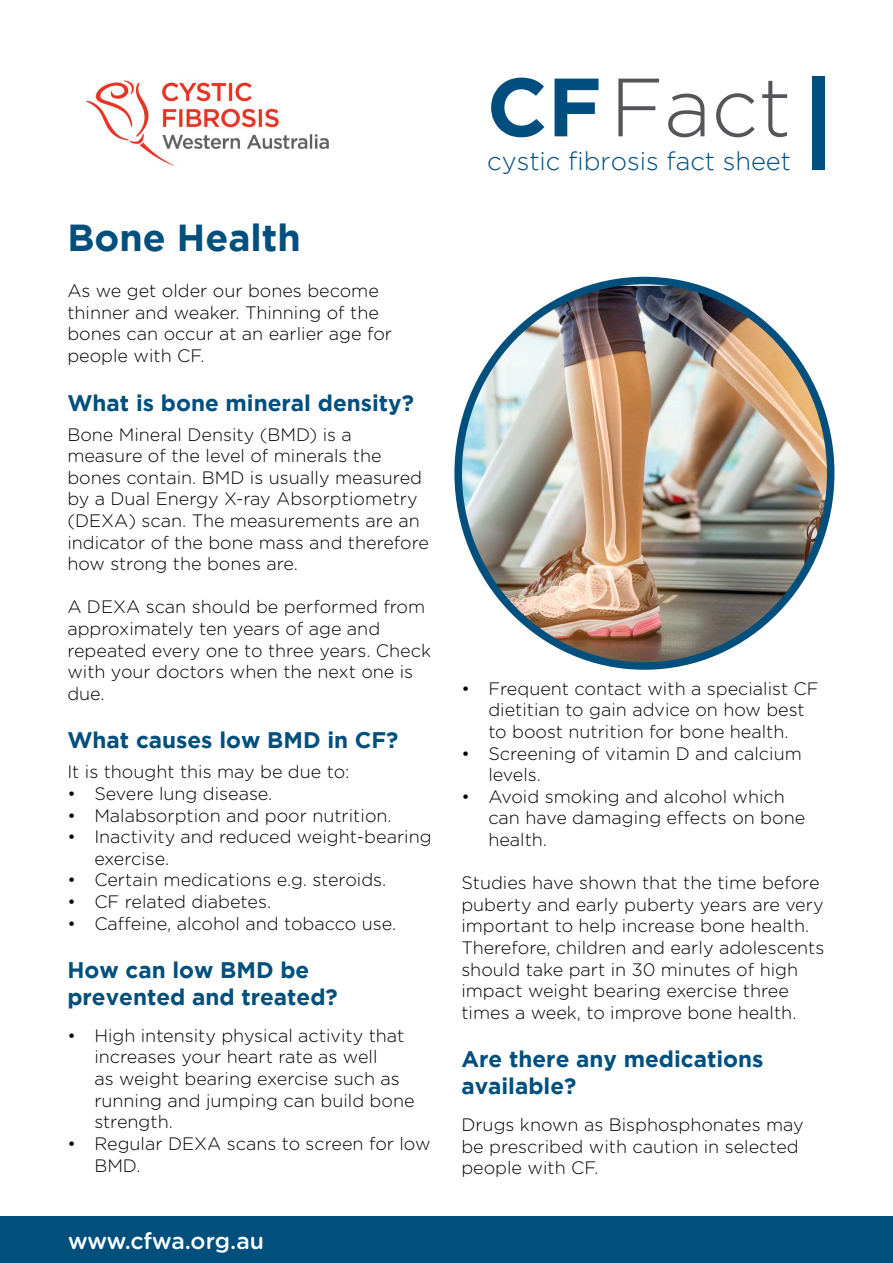
<style>
.page{position:relative;width:893px;height:1263px;background:#fff}
.page>*{position:absolute;margin:0;border:0;box-sizing:border-box;transform-origin:0 0}
.t1{font:300 82.5px "Gotham";color:#55565a}
.t2{font:700 37.5px "Gotham";color:#004f7d}
.t3{font:300 25.5px "Gotham";color:#004e7d}
.t4{font:500 22.95px "Gotham Rounded";letter-spacing:-.005em;color:#fff}
.t5{font:700 22.5px/27px "Gotham";color:#004f7d}
.t6{font:300 18px/21.6px "Gotham Rounded";color:#000}
.s1{font-weight:700;color:#004e7d}
</style>
<div class="page">
<div style="left:0;top:1216px;width:893px;height:47px;background:#004f7d"></div>
<div style="left:812px;top:76px;width:13px;height:94px;background:#004f7d"></div>
<img style="left:86px;top:79px;width:243px;height:87px">
<img style="left:459px;top:286px;width:372px;height:380px">
<h2 class="t2" style="left:67px;top:216px;width:235px">Bone Health</h2>
<p class="t6" style="left:67px;top:279px;width:326px">As we get older our bones become thinner and weaker. Thinning of the bones can occur at an earlier age for people with CF.</p>
<p class="t5" style="left:67px;top:389px;width:348px">What is bone mineral density?</p>
<p class="t6" style="left:67px;top:423px;width:363px">Bone Mineral Density (BMD) is a measure of the level of minerals the bones contain. BMD is usually measured by a Dual Energy X-ray Absorptiometry (DEXA) scan. The measurements are an indicator of the bone mass and therefore how strong the bones are.</p>
<p class="t6" style="left:67px;top:595px;width:365px">A DEXA scan should be performed from approximately ten years of age and repeated every one to three years. Check with your doctors when the next one is due.</p>
<p class="t5" style="left:67px;top:726px;width:333px">What causes low BMD in CF?</p>
<p class="t6" style="left:67px;top:760px;width:284px">It is thought this may be due to:</p>
<p class="t6" style="left:67px;top:782px;width:207px">• Severe lung disease.</p>
<p class="t6" style="left:67px;top:804px;width:326px">• Malabsorption and poor nutrition.</p>
<p class="t6" style="left:94px;top:825px;width:339px;text-indent:-27px">• Inactivity and reduced weight-bearing exercise.</p>
<p class="t6" style="left:67px;top:868px;width:320px">• Certain medications e.g. steroids.</p>
<p class="t6" style="left:67px;top:890px;width:205px">• CF related diabetes.</p>
<p class="t6" style="left:67px;top:912px;width:330px">• Caffeine, alcohol and tobacco use.</p>
<p class="t5" style="left:67px;top:956px;width:272px">How can low BMD be prevented and treated?</p>
<p class="t6" style="left:94px;top:1024px;width:322px;text-indent:-27px">• High intensity physical activity that increases your heart rate as well<br>as weight bearing exercise such as running and jumping can build bone strength.</p>
<p class="t6" style="left:94px;top:1132px;width:338px;text-indent:-27px">• Regular DEXA scans to screen for low<br>BMD.</p>
<p class="t4" style="left:68px;top:1224px;width:198px">www.cfwa.org.au</p>
<h1 class="t1" style="left:487px;top:62px;width:306px"><span class="s1">CF</span> Fact</h1>
<h3 class="t3" style="left:487px;top:147px;width:305px">cystic fibrosis fact sheet</h3>
<p class="t6" style="left:488px;top:677px;width:332px;text-indent:-27px">• Frequent contact with a specialist CF dietitian to gain advice on how best to boost nutrition for bone health.</p>
<p class="t6" style="left:488px;top:742px;width:315px;text-indent:-27px">• Screening of vitamin D and calcium levels.</p>
<p class="t6" style="left:488px;top:785px;width:318px;text-indent:-27px">• Avoid smoking and alcohol which can have damaging effects on bone health.</p>
<p class="t6" style="left:461px;top:871px;width:364px">Studies have shown that the time before puberty and early puberty years are very important to help increase bone health.<br>Therefore, children and early adolescents should take part in 30 minutes of high impact weight bearing exercise three times a week, to improve bone health.</p>
<p class="t5" style="left:461px;top:1045px;width:304px">Are there any medications available?</p>
<p class="t6" style="left:461px;top:1113px;width:344px">Drugs known as Bisphosphonates may be prescribed with caution in selected people with CF.</p>
</div>
